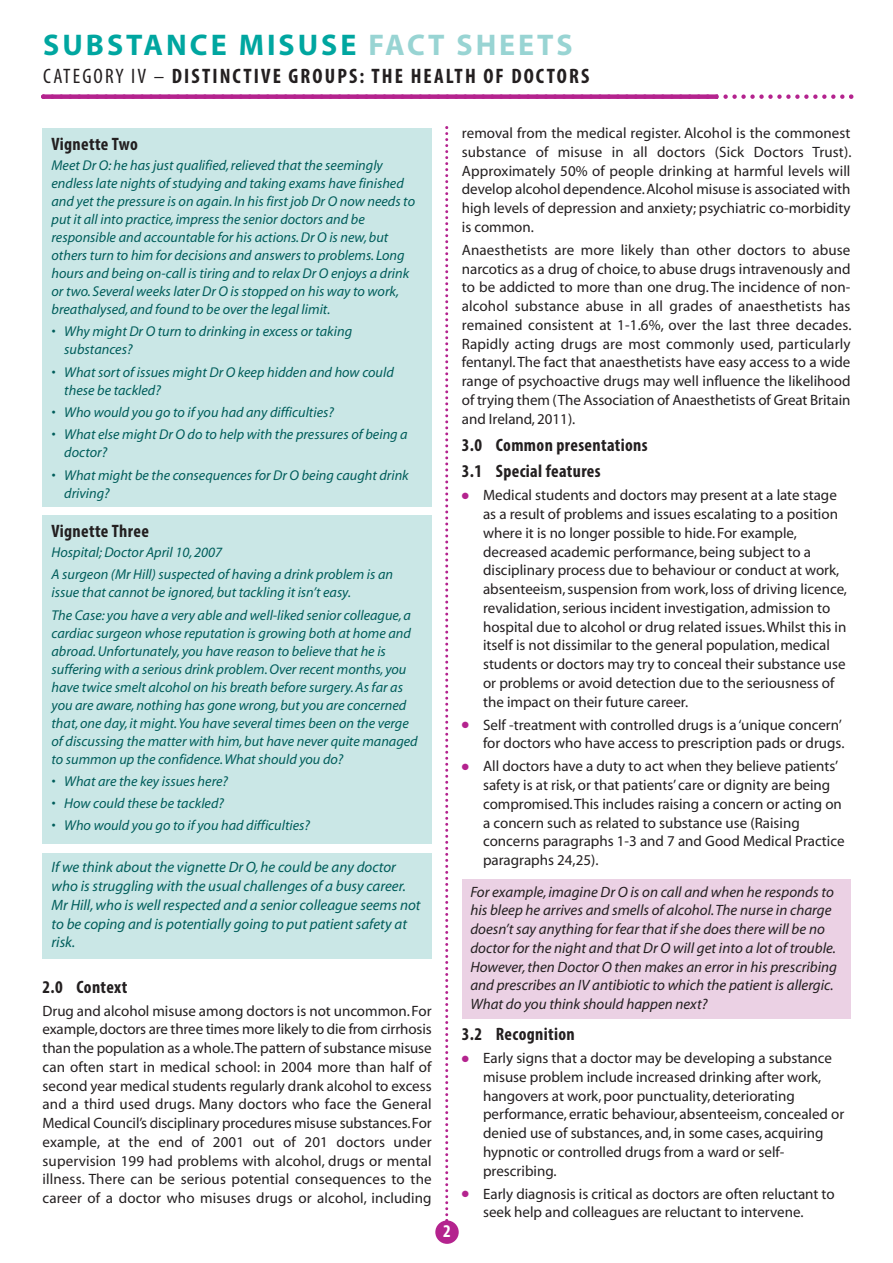
<style>
.page{position:relative;width:893px;height:1263px;background:#fff}
.page>*{position:absolute;margin:0;border:0;box-sizing:border-box;transform-origin:0 0}
.t1{font:700 30px "Myriad";letter-spacing:.1em;color:#00a6a0}
.t2{font:700 condensed 21px "Myriad Pro";letter-spacing:.1em;color:#231f20}
.t3{font:700 condensed 18px/26.7px "Myriad Pro";letter-spacing:.02em;color:#231f20}
.t4{font:700 condensed 18px "Myriad Pro";color:#fff}
.t5{font:15px/18.8px "Myriad";color:#231f20}
.t6{font:italic 15px/18.8px "Myriad";color:#231f20}
.t7{font:italic 15px/18.8px "Myriad";color:#005d5b}
.t8{font:italic 14.25px/18px "Myriad";color:#005d5b}
.s1{color:#98d4d3}
.s2{font-weight:400}
.s3{color:#b4238e}
</style>
<div class="page">
<div style="left:462px;top:879px;width:388px;height:140px;background:#ebd1e4"></div>
<svg style="left:41px;top:94px;width:812px;height:5px;background:#c14aa2"></svg>
<svg style="left:445px;top:126px;width:3px;height:1094px"></svg>
<div style="left:435px;top:1220px;width:24px;height:24px;background:#b4238e;border-radius:50%"></div>
<div style="left:43px;top:128px;width:389px;height:379px;background:#cae7e6"></div>
<div style="left:43px;top:515px;width:389px;height:329px;background:#cae7e6"></div>
<div style="left:43px;top:853px;width:389px;height:105px;background:#cae7e6"></div>
<h1 class="t1" style="left:43px;top:33px;width:531px">SUBSTANCE MISUSE <span class="s1">FACT SHEETS</span></h1>
<h2 class="t2" style="left:43px;top:69px;width:548px"><span class="s2">CATEGORY IV –</span> DISTINCTIVE GROUPS: THE HEALTH OF DOCTORS</h2>
<p class="t3" style="left:52px;top:132px;width:88px">Vignette Two</p>
<p class="t8" style="left:52px;top:158px;width:365px">Meet Dr O: he has just qualified,relieved that the seemingly endless late nights ofstudying and taking exams have finished and yet the pressure is on again. In his first job Dr O now needs to put it all into practice, impress the senior doctors and be responsible and accountable for his actions.Dr O is new,but others turn to him for decisions and answers to problems. Long hours and being on-call is tiring and to relax Dr O enjoys a drink or two. Several weeks later Dr O is stopped on his way to work, breathalysed,and found to be over the legal limit.</p>
<p class="t8" style="left:64px;top:324px;width:289px;text-indent:-13px">• Why might Dr O turn to drinking in excess or taking substances?</p>
<p class="t8" style="left:64px;top:364px;width:331px;text-indent:-13px">• What sort of issues might Dr O keep hidden and how could these be tackled?</p>
<p class="t8" style="left:52px;top:404px;width:284px">• Who would you go to if you had any difficulties?</p>
<p class="t8" style="left:64px;top:427px;width:345px;text-indent:-13px">• What else might Dr O do to help with the pressures of being a doctor?</p>
<p class="t8" style="left:64px;top:467px;width:346px;text-indent:-13px">• What might be the consequences for Dr O being caught drink driving?</p>
<p class="t3" style="left:52px;top:519px;width:99px">Vignette Three</p>
<p class="t8" style="left:52px;top:542px;width:343px;line-height:22.2px">Hospital;Doctor April 10, 2007<br>A surgeon (Mr Hill) suspected of having a drink problem is an</p>
<p class="t8" style="left:52px;top:583px;width:361px;line-height:22.2px">issue that cannot be ignored,but tackling it isn’t easy.<br>The Case: you have a very able and well-liked senior colleague,a</p>
<p class="t8" style="left:52px;top:625px;width:368px">cardiac surgeon whose reputation is growing both at home and abroad.Unfortunately, you have reason to believe that he is suffering with a serious drink problem.Over recent months, you have twice smelt alcohol on his breath before surgery.As far as you are aware,nothing has gone wrong,but you are concerned that,one day, it might.You have several times been on the verge of discussing the matter with him,but have never quite managed to summon up the confidence.What should you do?</p>
<p class="t8" style="left:52px;top:773px;width:178px">• What are the key issues here?</p>
<p class="t8" style="left:52px;top:796px;width:174px">• How could these be tackled?</p>
<p class="t8" style="left:52px;top:818px;width:260px">• Who would you go to if you had difficulties?</p>
<p class="t7" style="left:52px;top:859px;width:371px">If we think about the vignette Dr O,he could be any doctor who is struggling with the usual challenges of a busy career.<br>Mr Hill,who is well respected and a senior colleague seems not to be coping and is potentially going to put patient safety at risk.</p>
<p class="t3" style="left:43px;top:975px;width:86px">2.0 Context</p>
<p class="t5" style="left:43px;top:1002px;width:391px;text-align:justify">Drug and alcohol misuse among doctors is not uncommon. For example,doctors are three times more likely to die from cirrhosis than the population as a whole.The pattern of substance misuse can often start in medical school: in 2004 more than half of second year medical students regularly drank alcohol to excess and a third used drugs. Many doctors who face the General Medical Council’s disciplinary procedures misuse substances.For example, at the end of 2001 out of 201 doctors under supervision 199 had problems with alcohol, drugs or mental illness. There can be serious potential consequences to the career of a doctor who misuses drugs or alcohol, including</p>
<p class="t4" style="left:443px;top:1224px;width:9px">2</p>
<p class="t5" style="left:462px;top:125px;width:391px;text-align:justify">removal from the medical register. Alcohol is the commonest substance of misuse in all doctors (Sick Doctors Trust).<br>Approximately 50% of people drinking at harmful levels will develop alcohol dependence.Alcohol misuse is associated with high levels of depression and anxiety; psychiatric co-morbidity is common.</p>
<p class="t5" style="left:462px;top:242px;width:391px;text-align:justify">Anaesthetists are more likely than other doctors to abuse narcotics as a drug of choice,to abuse drugs intravenously and to be addicted to more than one drug. The incidence of non&shy;alcohol substance abuse in all grades of anaesthetists has remained consistent at 1-1.6%, over the last three decades.<br>Rapidly acting drugs are most commonly used, particularly fentanyl.The fact that anaesthetists have easy access to a wide range of psychoactive drugs may well influence the likelihood of trying them (The Association of Anaesthetists of Great Britain and Ireland, 2011).</p>
<p class="t3" style="left:462px;top:433px;width:187px">3.0 Common presentations<br>3.1 Special features</p>
<p class="t5" style="left:483px;top:487px;width:365px;text-indent:-21px"><span class="s3">●</span> Medical students and doctors may present at a late stage as a result of problems and issues escalating to a position where it is no longer possible to hide. For example, decreased academic performance, being subject to a disciplinary process due to behaviour or conduct at work, absenteeism,suspension from work, loss of driving licence, revalidation,serious incident investigation, admission to hospital due to alcohol or drug related issues.Whilst this in itself is not dissimilar to the general population, medical students or doctors may try to conceal their substance use or problems or avoid detection due to the seriousness of the impact on their future career.</p>
<p class="t5" style="left:462px;top:716px;width:384px;text-align:right"><span class="s3">●</span> Self -treatment with controlled drugs is a ‘unique concern’ for doctors who have access to prescription pads or drugs.</p>
<p class="t5" style="left:483px;top:758px;width:363px;text-indent:-21px"><span class="s3">●</span> All doctors have a duty to act when they believe patients’ safety is at risk, or that patients’ care or dignity are being compromised.This includes raising a concern or acting on a concern such as related to substance use (Raising concerns paragraphs 1-3 and 7 and Good Medical Practice paragraphs 24,25).</p>
<p class="t6" style="left:470px;top:883px;width:368px">For example, imagine Dr O is on call and when he responds to his bleep he arrives and smells of alcohol.The nurse in charge doesn’t say anything for fear that ifshe does there will be no doctor for the night and that Dr O will get into a lot of trouble.<br>However,then Doctor O then makes an error in his prescribing and prescribes an IV antibiotic to which the patient is allergic.<br>What do you think should happen next?</p>
<p class="t3" style="left:462px;top:1022px;width:115px">3.2 Recognition</p>
<p class="t5" style="left:483px;top:1050px;width:363px;text-indent:-21px"><span class="s3">●</span> Early signs that a doctor may be developing a substance misuse problem include increased drinking after work, hangovers at work, poor punctuality, deteriorating performance, erratic behaviour, absenteeism, concealed or denied use of substances, and, in some cases, acquiring hypnotic or controlled drugs from a ward or self&shy;prescribing.</p>
<p class="t5" style="left:483px;top:1185px;width:353px;text-indent:-21px"><span class="s3">●</span> Early diagnosis is critical as doctors are often reluctant to seek help and colleagues are reluctant to intervene.</p>
</div>
